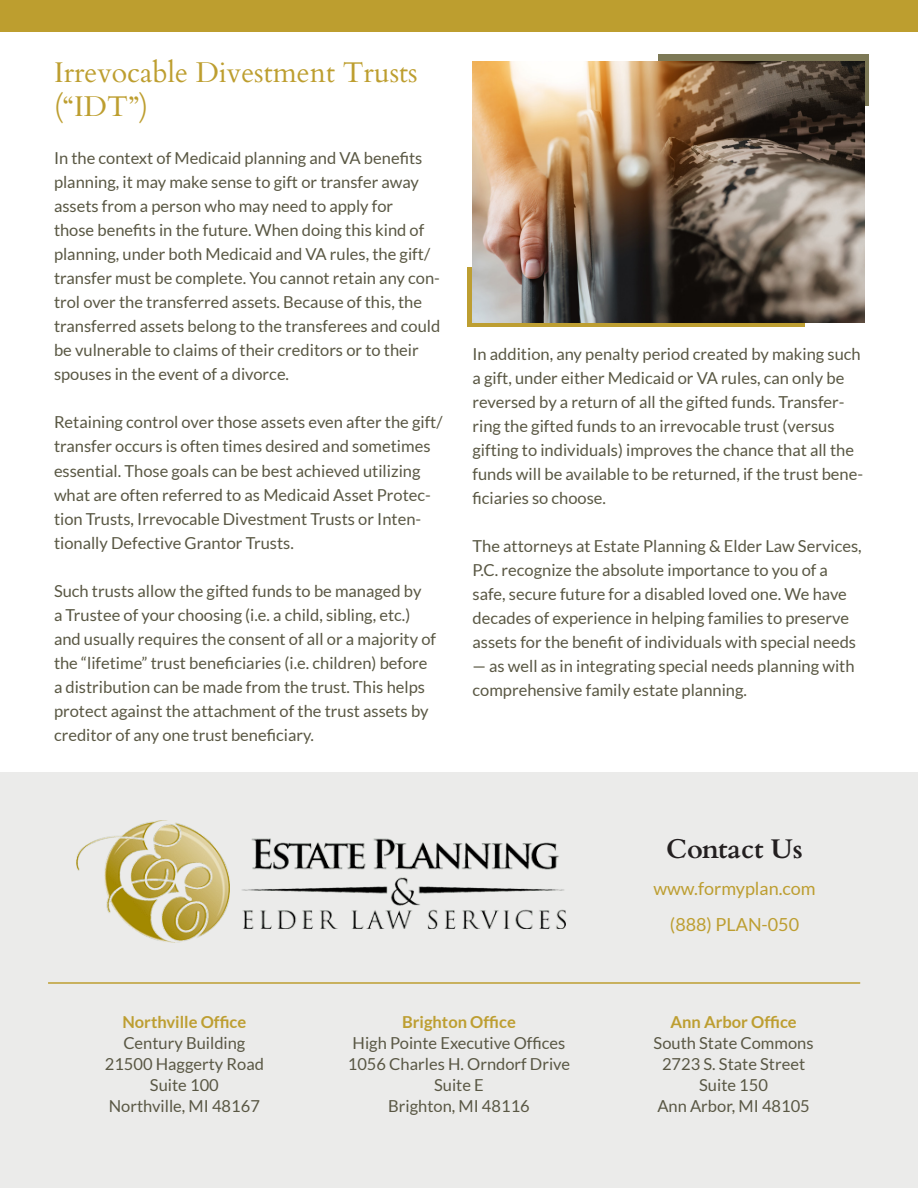
<style>
.page{position:relative;width:918px;height:1188px;background:#fff}
.page>*{position:absolute;margin:0;border:0;box-sizing:border-box;transform-origin:0 0}
.t1{font:28.5px/34.2px "Cardo";color:#bd9e2f}
.t2{font:700 27px "Cardo";color:#231f20}
.t3{font:18px "Lato";color:#bd9e31}
.t4{font:16.5px/24px "Lato";color:#595743}
.t5{font:16.5px/21px "Lato";color:#595744;text-align:center}
.t6{font:700 16.5px "Lato";color:#bd9e31}
.s1{font-weight:700;color:#bd9e31}
</style>
<div class="page">
<div style="left:0;top:0;width:918px;height:31px;background:#bd9e2f"></div>
<div style="left:659px;top:54px;width:210px;height:52px;background:#7d7956"></div>
<svg style="left:468px;top:267px;width:337px;height:60px;background:#a89038"></svg>
<img style="left:473px;top:61px;width:391px;height:261px">
<div style="left:0;top:773px;width:918px;height:415px;background:#ebebea"></div>
<img style="left:77px;top:820px;width:488px;height:123px">
<hr style="left:48px;top:982px;width:812px;height:2px;background:#bd9e31">
<p class="t1" style="left:54px;top:54px;width:365px">Irrevocable Divestment Trusts (“IDT”)</p>
<p class="t4" style="left:54px;top:146px;width:388px">In the context of Medicaid planning and VA benefits planning, it may make sense to gift or transfer away assets from a person who may need to apply for<br>those benefits in the future. When doing this kind of planning, under both Medicaid and VA rules, the gift/ transfer must be complete. You cannot retain any con&shy;trol over the transferred assets. Because of this, the transferred assets belong to the transferees and could be vulnerable to claims of their creditors or to their spouses in the event of a divorce.</p>
<p class="t4" style="left:54px;top:410px;width:390px">Retaining control over those assets even after the gift/ transfer occurs is often times desired and sometimes essential. Those goals can be best achieved utilizing what are often referred to as Medicaid Asset Protec&shy;tion Trusts, Irrevocable Divestment Trusts or Inten&shy;tionally Defective Grantor Trusts.</p>
<p class="t4" style="left:54px;top:578px;width:384px">Such trusts allow the gifted funds to be managed by<br>a Trustee of your choosing (i.e. a child, sibling, etc.) and usually requires the consent of all or a majority of the “lifetime” trust beneficiaries (i.e. children) before a distribution can be made from the trust. This helps protect against the attachment of the trust assets by creditor of any one trust beneficiary.</p>
<p class="t4" style="left:473px;top:342px;width:392px">In addition, any penalty period created by making such a gift, under either Medicaid or VA rules, can only be reversed by a return of all the gifted funds. Transfer&shy;ring the gifted funds to an irrevocable trust (versus gifting to individuals) improves the chance that all the funds will be available to be returned, if the trust bene&shy;ficiaries so choose.</p>
<p class="t4" style="left:473px;top:534px;width:391px">The attorneys at Estate Planning &amp; Elder Law Services, P.C. recognize the absolute importance to you of a safe, secure future for a disabled loved one. We have decades of experience in helping families to preserve assets for the benefit of individuals with special needs</p>
<p class="t4" style="left:473px;top:654px;width:384px">— as well as in integrating special needs planning with comprehensive family estate planning.</p>
<p class="t2" style="left:666px;top:827px;width:138px">Contact Us</p>
<p class="t2" style="left:666px;top:840px;width:138px">Contact Us</p>
<p class="t3" style="left:653px;top:879px;width:164px">www.formyplan.com</p>
<p class="t3" style="left:670px;top:915px;width:131px">(888) PLAN-050</p>
<p class="t6" style="left:122px;top:1013px;width:125px">Northville Office</p>
<p class="t5" style="left:123px;top:1033px;width:124px">Century Building</p>
<p class="t5" style="left:105px;top:1054px;width:161px">21500 Haggerty Road</p>
<p class="t5" style="left:150px;top:1075px;width:70px">Suite 100</p>
<p class="t5" style="left:109px;top:1096px;width:153px">Northville, MI 48167</p>
<p class="t6" style="left:402px;top:1013px;width:115px">Brighton Office</p>
<p class="t5" style="left:353px;top:1033px;width:214px">High Pointe Executive Offices</p>
<p class="t5" style="left:348px;top:1054px;width:224px">1056 Charles H. Orndorf Drive</p>
<p class="t5" style="left:434px;top:1075px;width:51px">Suite E</p>
<p class="t5" style="left:388px;top:1096px;width:143px">Brighton, MI 48116</p>
<p class="t5" style="left:105px;top:1025px;width:161px"><span class="s1">Northville Location<br></span>Century Building<br>21500 Haggerty Road<br>Suite 100</p>
<p class="t5" style="left:353px;top:1025px;width:214px"><span class="s1">Brighton Location<br></span>High Pointe Executive Offices</p>
<p class="t5" style="left:434px;top:1088px;width:51px">Suite E</p>
<p class="t6" style="left:670px;top:1013px;width:128px">Ann Arbor Office</p>
<p class="t5" style="left:654px;top:1033px;width:161px">South State Commons</p>
<p class="t5" style="left:662px;top:1054px;width:145px">2723 S. State Street</p>
<p class="t5" style="left:699px;top:1075px;width:70px">Suite 150</p>
<p class="t5" style="left:657px;top:1096px;width:154px">Ann Arbor, MI 48105</p>
<p class="t5" style="left:654px;top:1025px;width:161px"><span class="s1">Ann Arbor Location<br></span>South State Commons</p>
<p class="t5" style="left:657px;top:1088px;width:154px">Ann Arbor, MI 48105</p>
</div>
